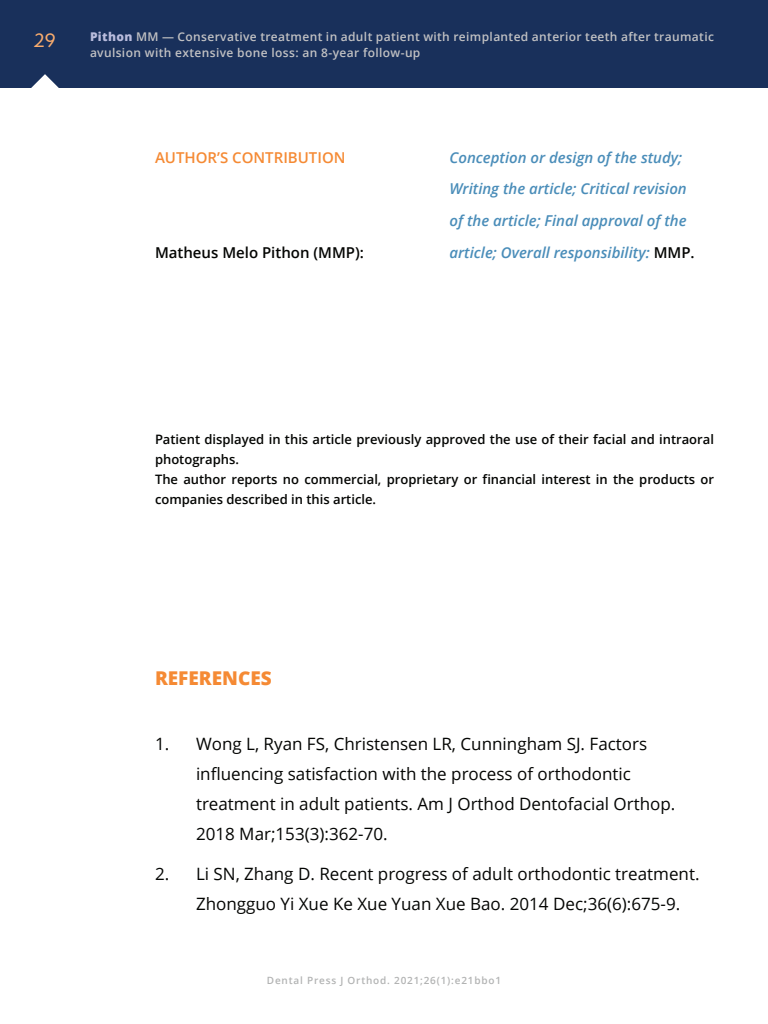
<style>
.page{position:relative;width:768px;height:1024px;background:#fff}
.page>*{position:absolute;margin:0;border:0;box-sizing:border-box;transform-origin:0 0}
.t1{font:800 19px "Open Sans";color:#f58a34}
.t2{font:500 18px "Semplicita Pro";color:#f9ac6e}
.t3{font:17px/30px "Open Sans";color:#040503}
.t4{font:italic 600 15px/31.6px "Open Sans";color:#4a8db9}
.t5{font:600 15px "Open Sans";color:#040503}
.t6{font:600 15px "Open Sans";color:#f58a34}
.t7{font:600 13px/20px "Open Sans";color:#040503}
.t8{font:600 12px/16px "Open Sans";letter-spacing:.03em;color:#c1c1c3}
.t9{font:600 10px "Open Sans";letter-spacing:.08em;color:#b2b3b3}
.s1{font-weight:800;color:#b9bcdd}
.s2{font-style:normal;color:#040503}
</style>
<div class="page">
<div style="left:0;top:0;width:768px;height:88px;background:#19305b"></div>
<svg style="left:31px;top:74px;width:28px;height:14px"></svg>
<p class="t2" style="left:34px;top:27px;width:24px">29</p>
<p class="t8" style="left:90px;top:29px;width:625px"><span class="s1">Pithon</span> MM — Conservative treatment in adult patient with reimplanted anterior teeth after traumatic avulsion with extensive bone loss: an 8-year follow-up</p>
<p class="t6" style="left:155px;top:147px;width:192px">AUTHOR’S CONTRIBUTION</p>
<p class="t5" style="left:155px;top:242px;width:211px">Matheus Melo Pithon (MMP):</p>
<p class="t4" style="left:449px;top:141px;width:247px">Conception or design of the study; Writing the article; Critical revision of the article; Final approval of the article; Overall responsibility: <span class="s2">MMP.</span></p>
<p class="t7" style="left:155px;top:429px;width:561px">Patient displayed in this article previously approved the use of their facial and intraoral photographs.<br>The author reports no commercial, proprietary or financial interest in the products or companies described in this article.</p>
<p class="t1" style="left:155px;top:663px;width:118px">REFERENCES</p>
<p class="t3" style="left:196px;top:728px;width:481px;text-indent:-41px">1. Wong L, Ryan FS, Christensen LR, Cunningham SJ. Factors influencing satisfaction with the process of orthodontic treatment in adult patients. Am J Orthod Dentofacial Orthop.<br>2018 Mar;153(3):362-70.</p>
<p class="t3" style="left:196px;top:858px;width:505px;text-indent:-41px">2. Li SN, Zhang D. Recent progress of adult orthodontic treatment.<br>Zhongguo Yi Xue Ke Xue Yuan Xue Bao. 2014 Dec;36(6):675-9.</p>
<p class="t9" style="left:267px;top:974px;width:236px">Dental Press J Orthod. 2021;26(1):e21bbo1</p>
</div>
